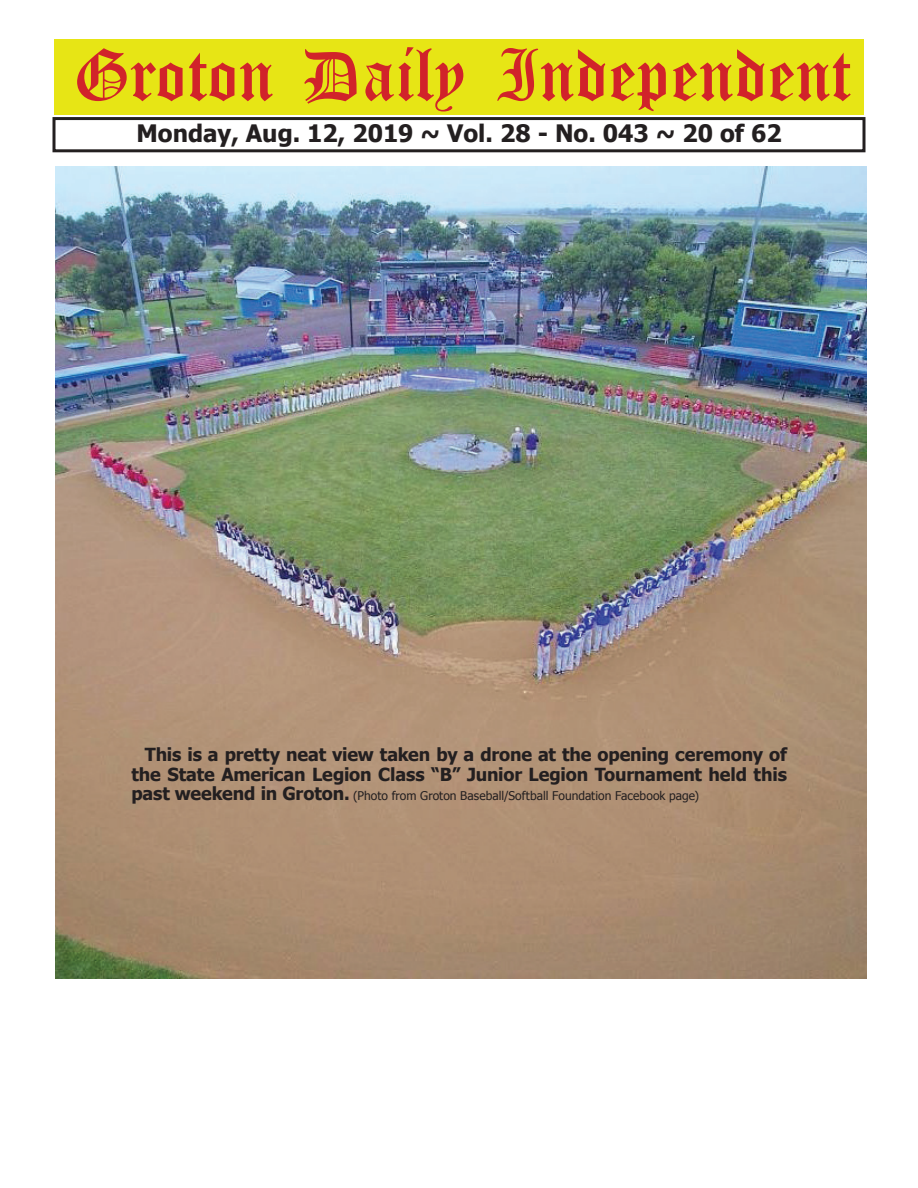
<style>
.page{position:relative;width:918px;height:1188px;background:#fff}
.page>*{position:absolute;margin:0;border:0;box-sizing:border-box;transform-origin:0 0}
.t1{font:54px "Old English Five";color:#d1232a}
.t2{font:700 24px "Tahoma";color:#231f20}
.t3{font:700 18px/19.5px "Tahoma";letter-spacing:-.01em;color:#231f20;text-align:right}
.t4{font:12px "Tahoma";letter-spacing:.005em;color:#231f20}
.s1{font-weight:700;font-size:18px}
</style>
<div class="page">
<div style="left:52px;top:117px;width:814px;height:35px;border:3px solid #231f20"></div>
<div style="left:54px;top:40px;width:810px;height:75px;background:#e7e515"></div>
<img style="left:56px;top:166px;width:811px;height:813px">
<h1 class="t1" style="left:73px;top:50px;width:779px">Groton Daily Independent</h1>
<h2 class="t2" style="left:136px;top:116px;width:647px">Monday, Aug. 12, 2019 ~ Vol. 28 - No. 043 ~ 20 of 62</h2>
<p class="t3" style="left:131px;top:744px;width:657px">This is a pretty neat view taken by a drone at the opening ceremony of the State American Legion Class “B” Junior Legion Tournament held this</p>
<p class="t4" style="left:131px;top:788px;width:569px"><span class="s1">past weekend in Groton.</span> (Photo from Groton Baseball/Softball Foundation Facebook page)</p>
</div>
